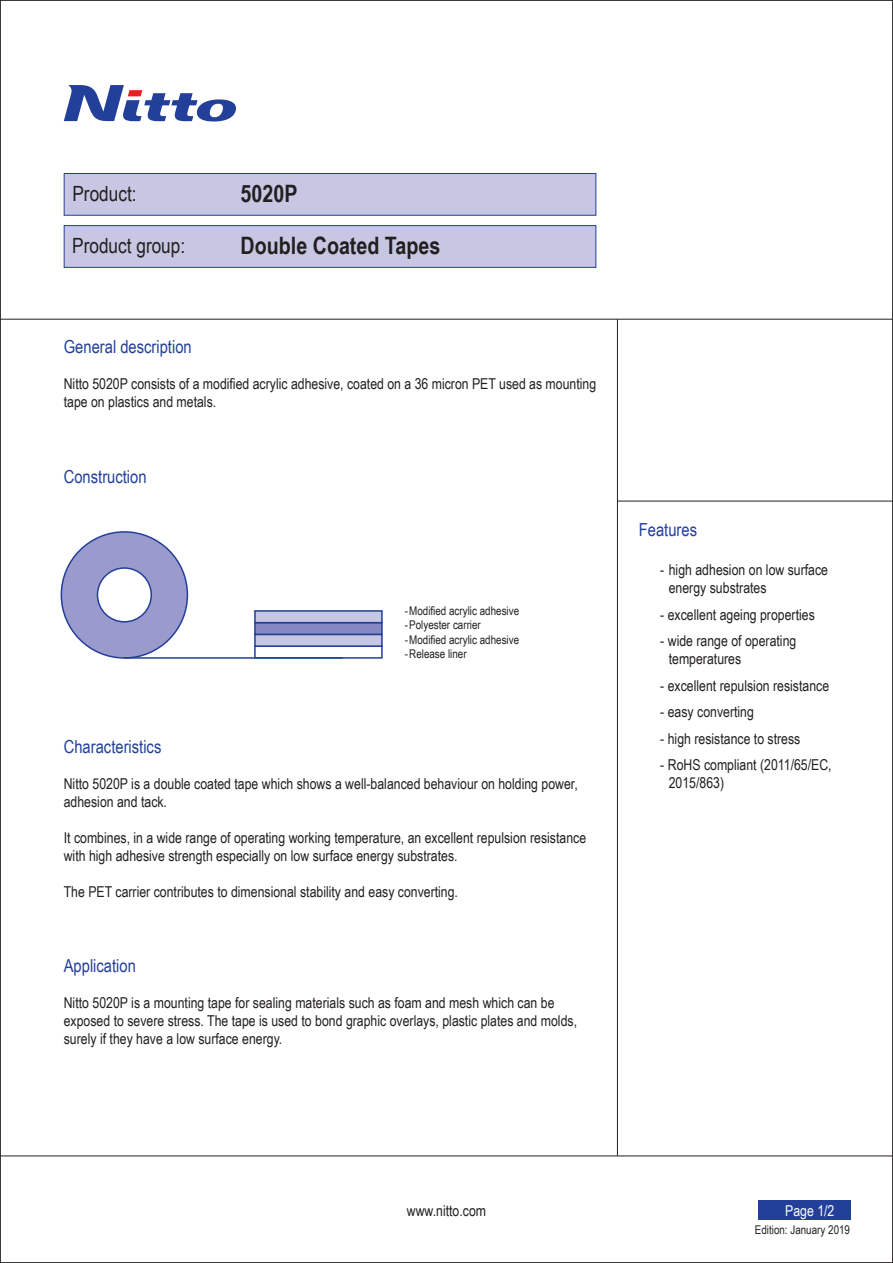
<style>
.page{position:relative;width:893px;height:1263px;background:#fff}
.page>*{position:absolute;margin:0;border:0;box-sizing:border-box;transform-origin:0 0}
.t1{font:700 24px/52.1px "Arial Narrow";color:#231f20}
.t2{font:21px "Arial Narrow";color:#231f20}
.t3{font:18px "Arial Narrow";color:#223f99}
.t4{font:15px/18px "Arial Narrow";color:#231f20}
.t5{font:15px "Arial Narrow";color:#fff}
.t6{font:12px/14.4px "Arial Narrow";color:#231f20}
</style>
<div class="page">
<hr style="left:0;top:319px;width:893px;height:1px;background:#231f20">
<hr style="left:0;top:1155px;width:893px;height:1px;background:#231f20">
<hr style="left:617px;top:319px;width:1px;height:836px;background:#231f20">
<hr style="left:618px;top:501px;width:275px;height:1px;background:#231f20">
<div style="left:758px;top:1200px;width:92px;height:20px;background:#223f99"></div>
<div style="left:64px;top:173px;width:532px;height:43px;background:#c7c7e3;border:1px solid #223f99"></div>
<div style="left:64px;top:225px;width:532px;height:43px;background:#c7c7e3;border:1px solid #223f99"></div>
<svg style="left:64px;top:85px;width:172px;height:36px"></svg>
<div style="left:61px;top:532px;width:126px;height:126px;background:#9a9bcc;border-radius:50%"></div>
<div style="left:97px;top:568px;width:54px;height:54px;background:#fff;border-radius:50%"></div>
<div style="left:97px;top:567px;width:55px;height:55px;border:2px solid #223f99;border-radius:50%"></div>
<hr style="left:124px;top:657px;width:219px;height:2px;background:#223f99">
<div style="left:254px;top:645px;width:129px;height:14px;border:2px solid #223f99"></div>
<div style="left:254px;top:634px;width:129px;height:13px;background:#c7c7e3;border:2px solid #223f99"></div>
<div style="left:254px;top:622px;width:129px;height:13px;background:#8588c2;border:2px solid #223f99"></div>
<div style="left:254px;top:610px;width:129px;height:13px;background:#c7c7e3;border:2px solid #223f99"></div>
<h2 class="t2" style="left:72px;top:179px;width:66px">Product:</h2>
<h2 class="t2" style="left:72px;top:230px;width:114px">Product group:</h2>
<h1 class="t1" style="left:241px;top:166px;width:201px">5020P<br>Double Coated Tapes</h1>
<p class="t3" style="left:64px;top:334px;width:129px">General description</p>
<p class="t4" style="left:64px;top:374px;width:534px">Nitto 5020P consists of a modified acrylic adhesive, coated on a 36 micron PET used as mounting tape on plastics and metals.</p>
<p class="t3" style="left:64px;top:463px;width:84px">Construction</p>
<p class="t6" style="left:405px;top:603px;width:116px">-Modified acrylic adhesive -Polyester carrier -Modified acrylic adhesive -Release liner</p>
<p class="t3" style="left:64px;top:733px;width:99px">Characteristics</p>
<p class="t4" style="left:64px;top:774px;width:516px">Nitto 5020P is a double coated tape which shows a well-balanced behaviour on holding power, adhesion and tack.</p>
<p class="t4" style="left:64px;top:828px;width:524px">It combines, in a wide range of operating working temperature, an excellent repulsion resistance with high adhesive strength especially on low surface energy substrates.</p>
<p class="t4" style="left:64px;top:882px;width:396px">The PET carrier contributes to dimensional stability and easy converting.</p>
<p class="t3" style="left:64px;top:953px;width:74px">Application</p>
<p class="t4" style="left:64px;top:993px;width:515px">Nitto 5020P is a mounting tape for sealing materials such as foam and mesh which can be exposed to severe stress. The tape is used to bond graphic overlays, plastic plates and molds, surely if they have a low surface energy.</p>
<p class="t3" style="left:639px;top:516px;width:60px">Features</p>
<p class="t4" style="left:669px;top:560px;width:161px;text-indent:-9px">- high adhesion on low surface energy substrates</p>
<p class="t4" style="left:660px;top:605px;width:156px">- excellent ageing properties</p>
<p class="t4" style="left:669px;top:631px;width:129px;text-indent:-9px">- wide range of operating temperatures</p>
<p class="t4" style="left:660px;top:676px;width:170px">- excellent repulsion resistance</p>
<p class="t4" style="left:660px;top:702px;width:95px">- easy converting</p>
<p class="t4" style="left:660px;top:729px;width:142px">- high resistance to stress</p>
<p class="t4" style="left:669px;top:755px;width:164px;text-indent:-9px">- RoHS compliant (2011/65/EC,<br>2015/863)</p>
<p class="t4" style="left:407px;top:1201px;width:81px">www.nitto.com</p>
<p class="t5" style="left:785px;top:1199px;width:51px">Page 1/2</p>
<p class="t6" style="left:755px;top:1222px;width:97px">Edition: January 2019</p>
</div>
